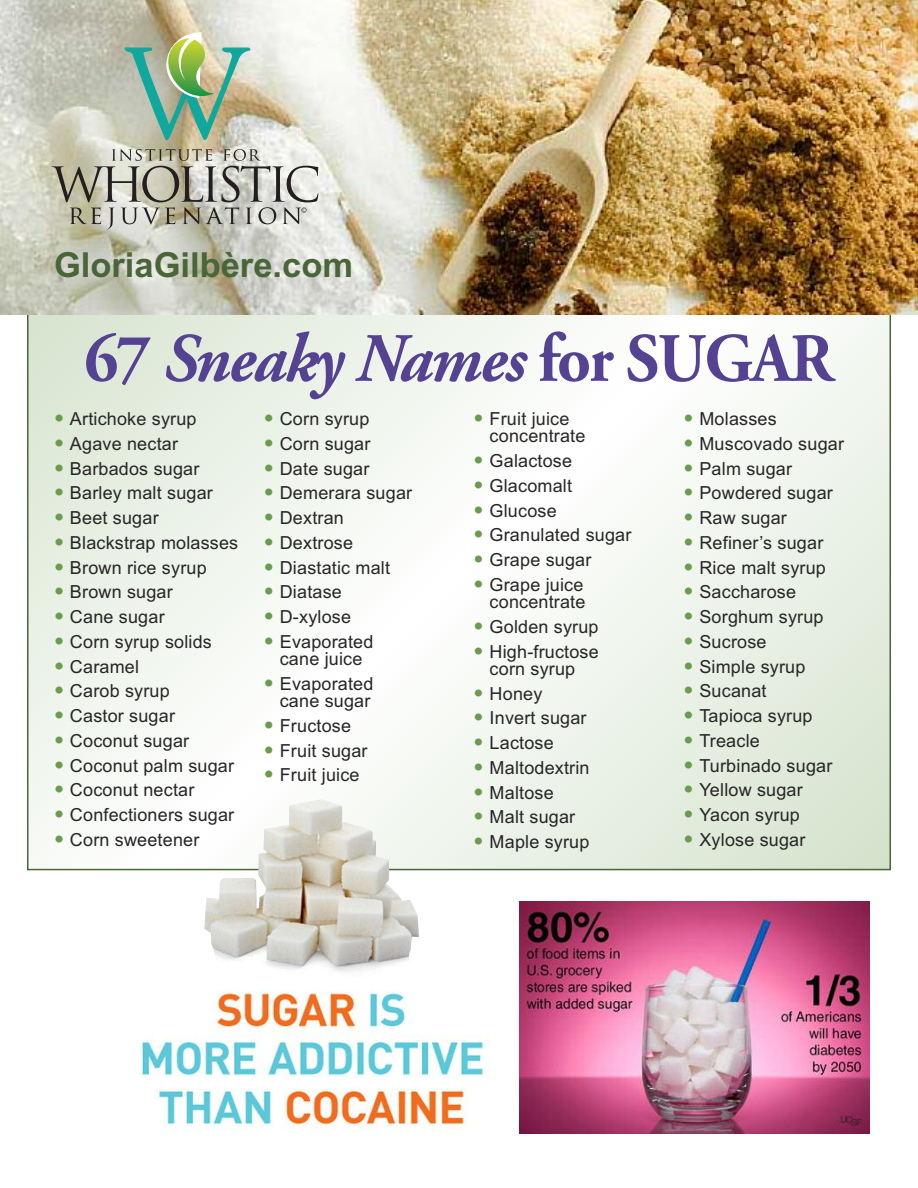
<style>
.page{position:relative;width:918px;height:1188px;background:#fff}
.page>*{position:absolute;margin:0;border:0;box-sizing:border-box;transform-origin:0 0}
.t1{font:italic 700 69px "Adobe Garamond Pro";letter-spacing:-.025em;color:#554292;scale:.95 1}
.t2{font:700 34.5px "Arial";color:#496638}
.t3{font:18px/17.2px "Arial";letter-spacing:.01em;color:#272627;text-align:center}
.s1{font-style:normal}
.s2{font-size:28.5px;color:#699c4e}
</style>
<div class="page">
<img style="left:519px;top:902px;width:350px;height:232px">
<svg style="left:30px;top:315px;width:858px;height:552px"></svg>
<img style="left:0;top:1px;width:918px;height:314px">
<img style="left:134px;top:799px;width:355px;height:331px">
<svg style="left:124px;top:32px;width:126px;height:109px;background:#a1ba9b"></svg>
<svg style="left:52px;top:149px;width:266px;height:81px;background:#b8b7ab"></svg>
<h2 class="t2" style="left:54px;top:245px;width:301px">GloriaGilbère.com</h2>
<h1 class="t1" style="left:84px;top:332px;width:790px"><span class="s1">67</span> Sneaky Names <span class="s1">for SUGAR</span></h1>
<p class="t3" style="left:54px;top:410px;width:144px"><span class="s2">•</span> Artichoke syrup</p>
<p class="t3" style="left:54px;top:435px;width:126px"><span class="s2">•</span> Agave nectar</p>
<p class="t3" style="left:54px;top:460px;width:147px"><span class="s2">•</span> Barbados sugar</p>
<p class="t3" style="left:54px;top:484px;width:160px"><span class="s2">•</span> Barley malt sugar</p>
<p class="t3" style="left:54px;top:509px;width:106px"><span class="s2">•</span> Beet sugar</p>
<p class="t3" style="left:54px;top:534px;width:186px"><span class="s2">•</span> Blackstrap molasses</p>
<p class="t3" style="left:54px;top:559px;width:154px"><span class="s2">•</span> Brown rice syrup</p>
<p class="t3" style="left:54px;top:583px;width:120px"><span class="s2">•</span> Brown sugar</p>
<p class="t3" style="left:54px;top:608px;width:112px"><span class="s2">•</span> Cane sugar</p>
<p class="t3" style="left:54px;top:633px;width:159px"><span class="s2">•</span> Corn syrup solids</p>
<p class="t3" style="left:54px;top:658px;width:87px"><span class="s2">•</span> Caramel</p>
<p class="t3" style="left:54px;top:682px;width:117px"><span class="s2">•</span> Carob syrup</p>
<p class="t3" style="left:54px;top:707px;width:123px"><span class="s2">•</span> Castor sugar</p>
<p class="t3" style="left:54px;top:732px;width:137px"><span class="s2">•</span> Coconut sugar</p>
<p class="t3" style="left:54px;top:757px;width:182px"><span class="s2">•</span> Coconut palm sugar</p>
<p class="t3" style="left:54px;top:781px;width:142px"><span class="s2">•</span> Coconut nectar</p>
<p class="t3" style="left:54px;top:806px;width:182px"><span class="s2">•</span> Confectioners sugar</p>
<p class="t3" style="left:54px;top:831px;width:147px"><span class="s2">•</span> Corn sweetener</p>
<p class="t3" style="left:264px;top:410px;width:107px"><span class="s2">•</span> Corn syrup</p>
<p class="t3" style="left:264px;top:435px;width:108px"><span class="s2">•</span> Corn sugar</p>
<p class="t3" style="left:264px;top:460px;width:107px"><span class="s2">•</span> Date sugar</p>
<p class="t3" style="left:264px;top:484px;width:150px"><span class="s2">•</span> Demerara sugar</p>
<p class="t3" style="left:264px;top:509px;width:82px"><span class="s2">•</span> Dextran</p>
<p class="t3" style="left:264px;top:534px;width:91px"><span class="s2">•</span> Dextrose</p>
<p class="t3" style="left:264px;top:559px;width:128px"><span class="s2">•</span> Diastatic malt</p>
<p class="t3" style="left:264px;top:583px;width:80px"><span class="s2">•</span> Diatase</p>
<p class="t3" style="left:264px;top:608px;width:89px"><span class="s2">•</span> D-xylose</p>
<p class="t3" style="left:264px;top:633px;width:111px"><span class="s2">•</span> Evaporated cane juice</p>
<p class="t3" style="left:264px;top:675px;width:111px;text-align:right"><span class="s2">•</span> Evaporated cane sugar</p>
<p class="t3" style="left:264px;top:717px;width:89px"><span class="s2">•</span> Fructose</p>
<p class="t3" style="left:264px;top:742px;width:105px"><span class="s2">•</span> Fruit sugar</p>
<p class="t3" style="left:264px;top:766px;width:97px"><span class="s2">•</span> Fruit juice</p>
<p class="t3" style="left:490px;top:410px;width:97px;text-align:left;text-indent:-16px"><span class="s2">•</span> Fruit juice concentrate</p>
<p class="t3" style="left:474px;top:452px;width:100px"><span class="s2">•</span> Galactose</p>
<p class="t3" style="left:474px;top:477px;width:100px"><span class="s2">•</span> Glacomalt</p>
<p class="t3" style="left:474px;top:502px;width:85px"><span class="s2">•</span> Glucose</p>
<p class="t3" style="left:474px;top:526px;width:159px"><span class="s2">•</span> Granulated sugar</p>
<p class="t3" style="left:474px;top:551px;width:119px"><span class="s2">•</span> Grape sugar</p>
<p class="t3" style="left:474px;top:576px;width:113px;text-align:right"><span class="s2">•</span> Grape juice concentrate</p>
<p class="t3" style="left:474px;top:618px;width:127px"><span class="s2">•</span> Golden syrup</p>
<p class="t3" style="left:474px;top:643px;width:127px"><span class="s2">•</span> High-fructose corn syrup</p>
<p class="t3" style="left:474px;top:685px;width:70px"><span class="s2">•</span> Honey</p>
<p class="t3" style="left:474px;top:709px;width:115px"><span class="s2">•</span> Invert sugar</p>
<p class="t3" style="left:474px;top:734px;width:82px"><span class="s2">•</span> Lactose</p>
<p class="t3" style="left:474px;top:759px;width:118px"><span class="s2">•</span> Maltodextrin</p>
<p class="t3" style="left:474px;top:784px;width:82px"><span class="s2">•</span> Maltose</p>
<p class="t3" style="left:474px;top:808px;width:103px"><span class="s2">•</span> Malt sugar</p>
<p class="t3" style="left:474px;top:833px;width:117px"><span class="s2">•</span> Maple syrup</p>
<p class="t3" style="left:683px;top:410px;width:95px"><span class="s2">•</span> Molasses</p>
<p class="t3" style="left:683px;top:435px;width:162px"><span class="s2">•</span> Muscovado sugar</p>
<p class="t3" style="left:683px;top:460px;width:110px"><span class="s2">•</span> Palm sugar</p>
<p class="t3" style="left:683px;top:484px;width:151px"><span class="s2">•</span> Powdered sugar</p>
<p class="t3" style="left:683px;top:509px;width:105px"><span class="s2">•</span> Raw sugar</p>
<p class="t3" style="left:683px;top:534px;width:141px"><span class="s2">•</span> Refiner’s sugar</p>
<p class="t3" style="left:683px;top:559px;width:144px"><span class="s2">•</span> Rice malt syrup</p>
<p class="t3" style="left:683px;top:583px;width:114px"><span class="s2">•</span> Saccharose</p>
<p class="t3" style="left:683px;top:608px;width:142px"><span class="s2">•</span> Sorghum syrup</p>
<p class="t3" style="left:683px;top:633px;width:85px"><span class="s2">•</span> Sucrose</p>
<p class="t3" style="left:683px;top:658px;width:124px"><span class="s2">•</span> Simple syrup</p>
<p class="t3" style="left:683px;top:682px;width:85px"><span class="s2">•</span> Sucanat</p>
<p class="t3" style="left:683px;top:707px;width:131px"><span class="s2">•</span> Tapioca syrup</p>
<p class="t3" style="left:683px;top:732px;width:78px"><span class="s2">•</span> Treacle</p>
<p class="t3" style="left:683px;top:757px;width:150px"><span class="s2">•</span> Turbinado sugar</p>
<p class="t3" style="left:683px;top:781px;width:121px"><span class="s2">•</span> Yellow sugar</p>
<p class="t3" style="left:683px;top:806px;width:118px"><span class="s2">•</span> Yacon syrup</p>
<p class="t3" style="left:683px;top:831px;width:124px"><span class="s2">•</span> Xylose sugar</p>
</div>
